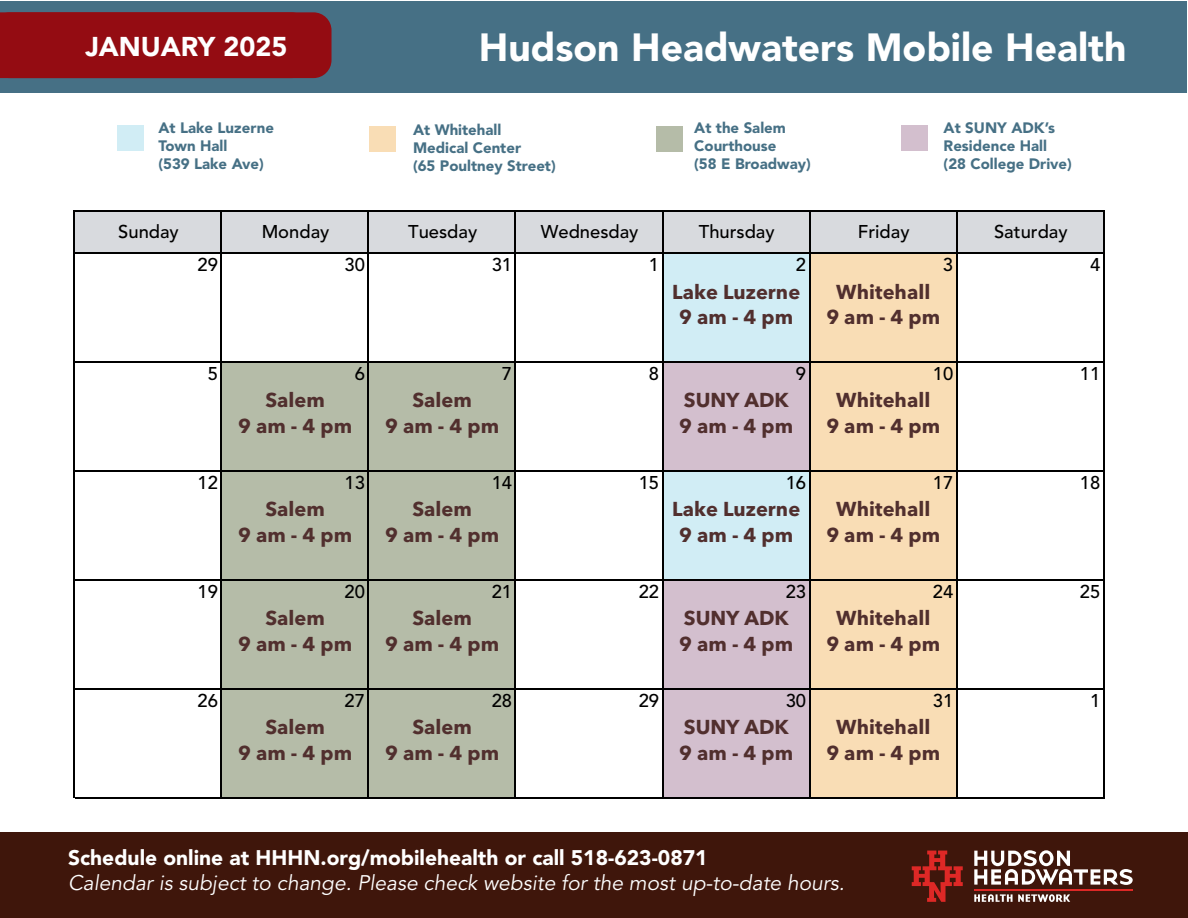
<style>
.page{position:relative;width:1188px;height:918px;background:#fff}
.page>*{position:absolute;margin:0;border:0;box-sizing:border-box;transform-origin:0 0}
.t1{font:900 39px "Avenir LT Std";color:#fff}
.t2{font:900 27px "Avenir LT Std";color:#fff}
.t3{font:italic 21px "Avenir LT Std";color:#fff}
.t4{font:900 21px "Avenir LT Std";color:#fff}
.t5{font:700 19.95px/25.8px "Avenir Next LT Pro";letter-spacing:.005em;color:#512f2e;text-align:center}
.t6{font:500 18.45px "Avenir LT Pro";color:#000}
.t7{font:900 15px/18px "Avenir LT Std";color:#467085}
</style>
<div class="page">
<div style="left:1px;top:1px;width:1186px;height:91px;background:#467085"></div>
<div style="left:117px;top:125px;width:27px;height:26px;background:#d1edf5"></div>
<div style="left:901px;top:125px;width:27px;height:26px;background:#d3bfce"></div>
<div style="left:656px;top:126px;width:26px;height:26px;background:#b5bca8"></div>
<div style="left:370px;top:126px;width:26px;height:26px;background:#f9ddb5"></div>
<div style="left:0;top:832px;width:1188px;height:86px;background:#3f160b"></div>
<div style="left:0;top:12px;width:332px;height:66px;background:#940c12"></div>
<div style="left:75px;top:212px;width:1029px;height:41px;background:#d8dade"></div>
<div style="left:663px;top:253px;width:147px;height:26px;background:#d1edf5"></div>
<div style="left:810px;top:253px;width:147px;height:26px;background:#f9ddb5"></div>
<div style="left:663px;top:278px;width:147px;height:84px;background:#d1edf5"></div>
<div style="left:810px;top:278px;width:147px;height:84px;background:#f9ddb5"></div>
<div style="left:221px;top:362px;width:295px;height:25px;background:#b5bca8"></div>
<div style="left:663px;top:362px;width:147px;height:25px;background:#d3bfce"></div>
<div style="left:810px;top:362px;width:147px;height:25px;background:#f9ddb5"></div>
<div style="left:221px;top:387px;width:295px;height:84px;background:#b5bca8"></div>
<div style="left:663px;top:387px;width:147px;height:84px;background:#d3bfce"></div>
<div style="left:810px;top:387px;width:147px;height:84px;background:#f9ddb5"></div>
<div style="left:221px;top:471px;width:295px;height:25px;background:#b5bca8"></div>
<div style="left:663px;top:471px;width:147px;height:25px;background:#d1edf5"></div>
<div style="left:810px;top:471px;width:147px;height:25px;background:#f9ddb5"></div>
<div style="left:221px;top:496px;width:295px;height:84px;background:#b5bca8"></div>
<div style="left:663px;top:496px;width:147px;height:84px;background:#d1edf5"></div>
<div style="left:810px;top:496px;width:147px;height:84px;background:#f9ddb5"></div>
<div style="left:221px;top:580px;width:295px;height:25px;background:#b5bca8"></div>
<div style="left:663px;top:580px;width:147px;height:25px;background:#d3bfce"></div>
<div style="left:810px;top:580px;width:147px;height:25px;background:#f9ddb5"></div>
<div style="left:221px;top:605px;width:295px;height:84px;background:#b5bca8"></div>
<div style="left:663px;top:605px;width:147px;height:84px;background:#d3bfce"></div>
<div style="left:810px;top:605px;width:147px;height:84px;background:#f9ddb5"></div>
<div style="left:221px;top:689px;width:295px;height:25px;background:#b5bca8"></div>
<div style="left:663px;top:689px;width:147px;height:25px;background:#d3bfce"></div>
<div style="left:810px;top:689px;width:147px;height:25px;background:#f9ddb5"></div>
<div style="left:221px;top:714px;width:295px;height:84px;background:#b5bca8"></div>
<div style="left:663px;top:714px;width:147px;height:84px;background:#d3bfce"></div>
<div style="left:810px;top:714px;width:147px;height:84px;background:#f9ddb5"></div>
<hr style="left:74px;top:210px;width:1px;height:588px;background:#000">
<hr style="left:221px;top:212px;width:1px;height:586px;background:#000">
<hr style="left:368px;top:212px;width:1px;height:586px;background:#000">
<hr style="left:515px;top:212px;width:1px;height:586px;background:#000">
<hr style="left:662px;top:212px;width:1px;height:586px;background:#000">
<hr style="left:809px;top:212px;width:1px;height:586px;background:#000">
<hr style="left:956px;top:212px;width:1px;height:586px;background:#000">
<hr style="left:1103px;top:212px;width:1px;height:586px;background:#000">
<hr style="left:75px;top:210px;width:1029px;height:2px;background:#000">
<hr style="left:75px;top:252px;width:1029px;height:2px;background:#000">
<hr style="left:75px;top:361px;width:1029px;height:2px;background:#000">
<hr style="left:75px;top:470px;width:1029px;height:2px;background:#000">
<hr style="left:75px;top:579px;width:1029px;height:2px;background:#000">
<hr style="left:75px;top:688px;width:1029px;height:2px;background:#000">
<hr style="left:75px;top:797px;width:1029px;height:1px;background:#000">
<svg style="left:974px;top:850px;width:159px;height:35px"></svg>
<hr style="left:974px;top:889px;width:159px;height:2px;background:#de2826">
<svg style="left:974px;top:894px;width:96px;height:8px"></svg>
<svg style="left:912px;top:851px;width:51px;height:51px"></svg>
<h2 class="t2" style="left:85px;top:31px;width:203px">JANUARY 2025</h2>
<h1 class="t1" style="left:479px;top:24px;width:649px">Hudson Headwaters Mobile Health</h1>
<p class="t7" style="left:158px;top:119px;width:117px">At Lake Luzerne<br>Town Hall<br>(539 Lake Ave)</p>
<p class="t7" style="left:413px;top:120px;width:144px">At Whitehall<br>Medical Center<br>(65 Poultney Street)</p>
<p class="t7" style="left:694px;top:119px;width:118px">At the Salem<br>Courthouse<br>(58 E Broadway)</p>
<p class="t7" style="left:944px;top:119px;width:130px">At SUNY ADK’s<br>Residence Hall (28 College Drive)</p>
<p class="t6" style="left:118px;top:221px;width:62px">Sunday</p>
<p class="t6" style="left:262px;top:221px;width:69px">Monday</p>
<p class="t6" style="left:408px;top:221px;width:71px">Tuesday</p>
<p class="t6" style="left:541px;top:221px;width:99px">Wednesday</p>
<p class="t6" style="left:699px;top:221px;width:77px">Thursday</p>
<p class="t6" style="left:858px;top:221px;width:53px">Friday</p>
<p class="t6" style="left:994px;top:221px;width:75px">Saturday</p>
<p class="t6" style="left:198px;top:254px;width:22px">29</p>
<p class="t6" style="left:345px;top:254px;width:22px">30</p>
<p class="t6" style="left:492px;top:254px;width:22px">31</p>
<p class="t6" style="left:649px;top:254px;width:12px">1</p>
<p class="t6" style="left:796px;top:254px;width:12px">2</p>
<p class="t6" style="left:943px;top:254px;width:12px">3</p>
<p class="t6" style="left:1090px;top:254px;width:12px">4</p>
<p class="t5" style="left:672px;top:279px;width:130px">Lake Luzerne<br>9 am - 4 pm</p>
<p class="t5" style="left:826px;top:279px;width:115px">Whitehall<br>9 am - 4 pm</p>
<p class="t6" style="left:208px;top:363px;width:12px">5</p>
<p class="t6" style="left:355px;top:363px;width:12px">6</p>
<p class="t6" style="left:502px;top:363px;width:12px">7</p>
<p class="t6" style="left:649px;top:363px;width:12px">8</p>
<p class="t6" style="left:796px;top:363px;width:12px">9</p>
<p class="t6" style="left:933px;top:363px;width:22px">10</p>
<p class="t6" style="left:1080px;top:363px;width:22px">11</p>
<p class="t5" style="left:238px;top:387px;width:115px">Salem<br>9 am - 4 pm</p>
<p class="t5" style="left:385px;top:387px;width:115px">Salem<br>9 am - 4 pm</p>
<p class="t5" style="left:679px;top:387px;width:115px;text-align:left">SUNY ADK<br>9 am - 4 pm</p>
<p class="t5" style="left:826px;top:387px;width:115px">Whitehall<br>9 am - 4 pm</p>
<p class="t6" style="left:198px;top:471px;width:22px">12</p>
<p class="t6" style="left:345px;top:471px;width:22px">13</p>
<p class="t6" style="left:492px;top:471px;width:22px">14</p>
<p class="t6" style="left:639px;top:471px;width:22px">15</p>
<p class="t6" style="left:786px;top:471px;width:22px">16</p>
<p class="t6" style="left:933px;top:471px;width:22px">17</p>
<p class="t6" style="left:1080px;top:471px;width:22px">18</p>
<p class="t5" style="left:238px;top:496px;width:115px">Salem<br>9 am - 4 pm</p>
<p class="t5" style="left:385px;top:496px;width:115px">Salem<br>9 am - 4 pm</p>
<p class="t5" style="left:672px;top:496px;width:130px">Lake Luzerne<br>9 am - 4 pm</p>
<p class="t5" style="left:826px;top:496px;width:115px">Whitehall<br>9 am - 4 pm</p>
<p class="t6" style="left:198px;top:580px;width:22px">19</p>
<p class="t6" style="left:345px;top:580px;width:22px">20</p>
<p class="t6" style="left:492px;top:580px;width:22px">21</p>
<p class="t6" style="left:639px;top:580px;width:22px">22</p>
<p class="t6" style="left:786px;top:580px;width:22px">23</p>
<p class="t6" style="left:933px;top:580px;width:22px">24</p>
<p class="t6" style="left:1080px;top:580px;width:22px">25</p>
<p class="t5" style="left:238px;top:605px;width:115px">Salem<br>9 am - 4 pm</p>
<p class="t5" style="left:385px;top:605px;width:115px">Salem<br>9 am - 4 pm</p>
<p class="t5" style="left:679px;top:605px;width:115px;text-align:left">SUNY ADK<br>9 am - 4 pm</p>
<p class="t5" style="left:826px;top:605px;width:115px">Whitehall<br>9 am - 4 pm</p>
<p class="t6" style="left:198px;top:689px;width:22px">26</p>
<p class="t6" style="left:345px;top:689px;width:22px">27</p>
<p class="t6" style="left:492px;top:689px;width:22px">28</p>
<p class="t6" style="left:639px;top:689px;width:22px">29</p>
<p class="t6" style="left:786px;top:689px;width:22px">30</p>
<p class="t6" style="left:933px;top:689px;width:22px">31</p>
<p class="t6" style="left:1090px;top:689px;width:12px">1</p>
<p class="t5" style="left:238px;top:714px;width:115px">Salem<br>9 am - 4 pm</p>
<p class="t5" style="left:385px;top:714px;width:115px">Salem<br>9 am - 4 pm</p>
<p class="t5" style="left:679px;top:714px;width:115px;text-align:left">SUNY ADK<br>9 am - 4 pm</p>
<p class="t5" style="left:826px;top:714px;width:115px">Whitehall<br>9 am - 4 pm</p>
<p class="t4" style="left:68px;top:845px;width:641px">Schedule online at HHHN.org/mobilehealth or call 518-623-0871</p>
<p class="t3" style="left:68px;top:871px;width:778px">Calendar is subject to change. Please check website for the most up-to-date hours.</p>
</div>
